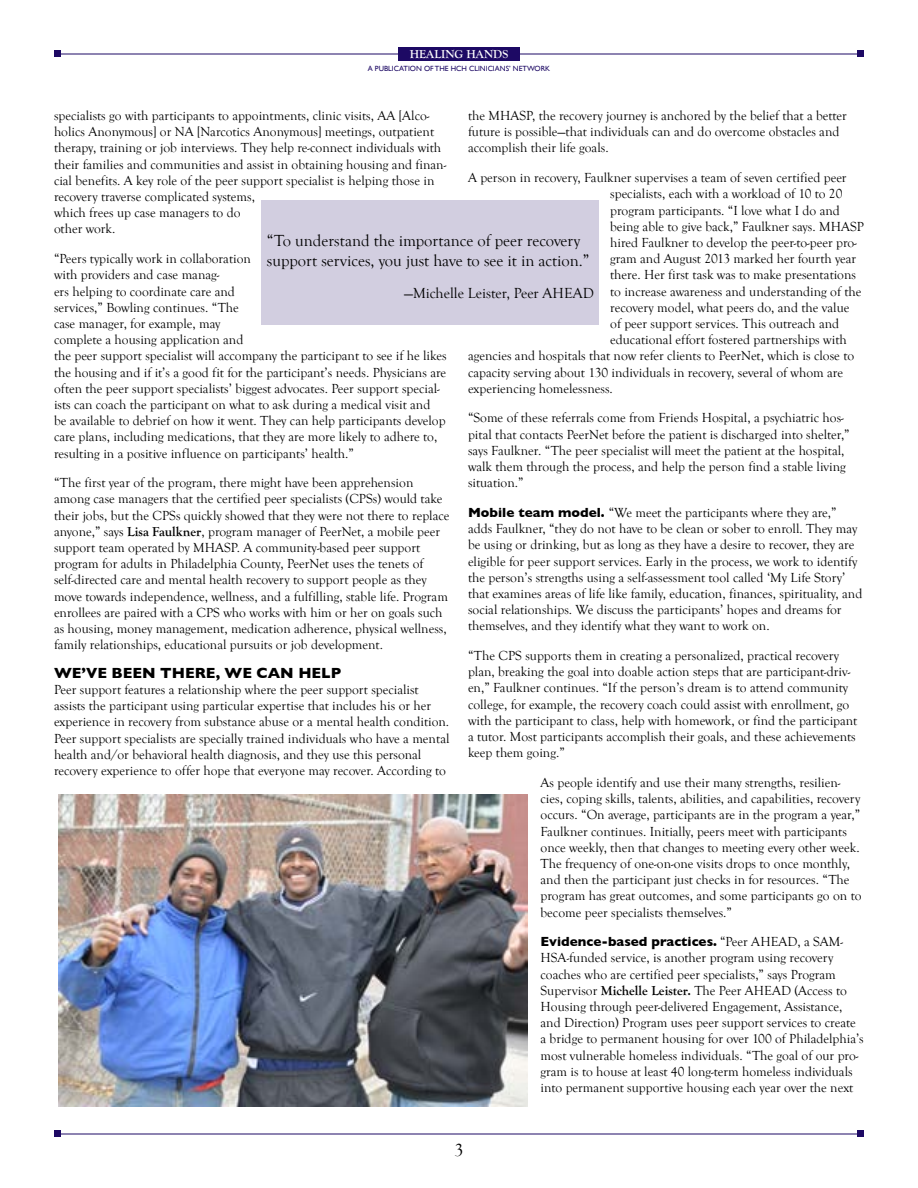
<style>
.page{position:relative;width:918px;height:1188px;background:#fff}
.page>*{position:absolute;margin:0;border:0;box-sizing:border-box;transform-origin:0 0}
.t1{font:18px "Goudy Old Style T";color:#000}
.t2{font:16.5px/19.8px "Goudy Old Style T";color:#000}
.t3{font:15px "Goudy Old Style T";color:#000}
.t4{font:700 15px "Gill Sans";color:#000}
.t5{font:13.5px/16.2px "Goudy Old Style T";color:#000}
.t6{font:700 13.5px "Gill Sans";color:#000}
.t7{font:700 12px "Goudy Old Style T";color:#fff}
.t8{font:7.5px "Gill Sans";color:#1d0964}
.s1{font-family:"Gill Sans";font-weight:700}
.s2{font-family:"Goudy Old Style T";font-weight:400}
.s3{font-weight:700}
</style>
<div class="page">
<hr style="left:54px;top:54px;width:810px;height:1px;background:#1d0964">
<div style="left:54px;top:51px;width:7px;height:6px;background:#1d0964"></div>
<div style="left:857px;top:51px;width:7px;height:6px;background:#1d0964"></div>
<hr style="left:54px;top:1134px;width:810px;height:1px;background:#1d0964">
<div style="left:54px;top:1131px;width:7px;height:6px;background:#1d0964"></div>
<div style="left:857px;top:1131px;width:7px;height:6px;background:#1d0964"></div>
<div style="left:398px;top:47px;width:122px;height:14px;background:#1d0964"></div>
<div style="left:261px;top:201px;width:338px;height:124px;background:#d2cee0"></div>
<img style="left:58px;top:794px;width:470px;height:312px">
<p class="t7" style="left:410px;top:47px;width:100px">Healing Hands</p>
<p class="t8" style="left:368px;top:64px;width:184px">A PUBLICATION OF THE HCH CLINICIANS’ NETWORK</p>
<p class="t5" style="left:468px;top:108px;width:380px">the MHASP, the recovery journey is anchored by the belief that a better future is possible—that individuals can and do overcome obstacles and accomplish their life goals.</p>
<p class="t5" style="left:468px;top:170px;width:380px">A person in recovery, Faulkner supervises a team of seven certified peer</p>
<p class="t5" style="left:610px;top:186px;width:234px">specialists, each with a workload of 10 to 20</p>
<p class="t5" style="left:610px;top:202px;width:231px">program participants. “I love what I do and</p>
<p class="t5" style="left:610px;top:219px;width:255px">being able to give back,” Faulkner says. MHASP</p>
<p class="t5" style="left:610px;top:235px;width:248px">hired Faulkner to develop the peer-to-peer pro-</p>
<p class="t5" style="left:610px;top:251px;width:248px">gram and August 2013 marked her fourth year</p>
<p class="t5" style="left:610px;top:267px;width:247px">there. Her first task was to make presentations</p>
<p class="t5" style="left:610px;top:283px;width:253px">to increase awareness and understanding of the</p>
<p class="t5" style="left:610px;top:300px;width:241px">recovery model, what peers do, and the value</p>
<p class="t5" style="left:610px;top:316px;width:230px">of peer support services. This outreach and</p>
<p class="t5" style="left:610px;top:332px;width:238px">educational effort fostered partnerships with</p>
<p class="t5" style="left:468px;top:348px;width:388px">agencies and hospitals that now refer clients to PeerNet, which is close to</p>
<p class="t5" style="left:468px;top:364px;width:377px">capacity serving about 130 individuals in recovery, several of whom are</p>
<p class="t5" style="left:468px;top:381px;width:146px">experiencing homelessness.</p>
<p class="t5" style="left:468px;top:410px;width:383px">“Some of these referrals come from Friends Hospital, a psychiatric hos&shy;pital that contacts PeerNet before the patient is discharged into shelter,” says Faulkner. “The peer specialist will meet the patient at the hospital, walk them through the process, and help the person find a stable living situation.”</p>
<p class="t5" style="left:468px;top:505px;width:396px"><span class="s1">Mobile team model.</span> “We meet the participants where they are,” adds Faulkner, “they do not have to be clean or sober to enroll. They may be using or drinking, but as long as they have a desire to recover, they are eligible for peer support services. Early in the process, we work to identify the person’s strengths using a self-assessment tool called ‘My Life Story’ that examines areas of life like family, education, finances, spirituality, and social relationships. We discuss the participants’ hopes and dreams for themselves, and they identify what they want to work on.</p>
<p class="t5" style="left:468px;top:648px;width:391px">“The CPS supports them in creating a personalized, practical recovery plan, breaking the goal into doable action steps that are participant-driv&shy;en,” Faulkner continues. “If the person’s dream is to attend community college, for example, the recovery coach could assist with enrollment, go with the participant to class, help with homework, or find the participant a tutor. Most participants accomplish their goals, and these achievements keep them going.”</p>
<p class="t5" style="left:541px;top:775px;width:322px">As people identify and use their many strengths, resilien&shy;cies, coping skills, talents, abilities, and capabilities, recovery occurs. “On average, participants are in the program a year,” Faulkner continues. Initially, peers meet with participants once weekly, then that changes to meeting every other week.<br>The frequency of one-on-one visits drops to once monthly, and then the participant just checks in for resources. “The program has great outcomes, and some participants go on to become peer specialists themselves.”</p>
<p class="t6" style="left:541px;top:934px;width:304px">Evidence-based practices. <span class="s2">“Peer AHEAD, a SAM-</span></p>
<p class="t5" style="left:541px;top:950px;width:325px">HSA-funded service, is another program using recovery coaches who are certified peer specialists,” says Program Supervisor <span class="s3">Michelle Leister.</span> The Peer AHEAD (Access to Housing through peer-delivered Engagement, Assistance, and Direction) Program uses peer support services to create a bridge to permanent housing for over 100 of Philadelphia’s most vulnerable homeless individuals. “The goal of our pro&shy;gram is to house at least 40 long-term homeless individuals into permanent supportive housing each year over the next</p>
<p class="t5" style="left:54px;top:108px;width:394px">specialists go with participants to appointments, clinic visits, AA [Alco&shy;holics Anonymous] or NA [Narcotics Anonymous] meetings, outpatient therapy, training or job interviews. They help re-connect individuals with their families and communities and assist in obtaining housing and finan&shy;cial benefits. A key role of the peer support specialist is helping those in recovery traverse complicated systems,<br>which frees up case managers to do<br>other work.</p>
<p class="t5" style="left:54px;top:251px;width:394px">“Peers typically work in collaboration<br>with providers and case manag-<br>ers helping to coordinate care and<br>services,” Bowling continues. “The<br>case manager, for example, may<br>complete a housing application and<br>the peer support specialist will accompany the participant to see if he likes the housing and if it’s a good fit for the participant’s needs. Physicians are often the peer support specialists’ biggest advocates. Peer support special&shy;ists can coach the participant on what to ask during a medical visit and<br>be available to debrief on how it went. They can help participants develop care plans, including medications, that they are more likely to adhere to, resulting in a positive influence on participants’ health.”</p>
<p class="t5" style="left:54px;top:475px;width:397px">“The first year of the program, there might have been apprehension among case managers that the certified peer specialists (CPSs) would take their jobs, but the CPSs quickly showed that they were not there to replace anyone,” says <span class="s3">Lisa Faulkner</span>, program manager of PeerNet, a mobile peer support team operated by MHASP. A community-based peer support program for adults in Philadelphia County, PeerNet uses the tenets of self-directed care and mental health recovery to support people as they move towards independence, wellness, and a fulfilling, stable life. Program enrollees are paired with a CPS who works with him or her on goals such as housing, money management, medication adherence, physical wellness, family relationships, educational pursuits or job development.</p>
<p class="t4" style="left:54px;top:664px;width:287px">We’ve Been There, We Can H elp</p>
<p class="t5" style="left:54px;top:682px;width:397px">Peer support features a relationship where the peer support specialist assists the participant using particular expertise that includes his or her experience in recovery from substance abuse or a mental health condition.<br>Peer support specialists are specially trained individuals who have a mental health and/or behavioral health diagnosis, and they use this personal recovery experience to offer hope that everyone may recover. According to</p>
<p class="t2" style="left:267px;top:231px;width:324px">“To understand the importance of peer recovery support services, you just have to see it in action.”</p>
<p class="t3" style="left:404px;top:285px;width:191px">—Michelle Leister, Peer AHEAD</p>
<h1 class="t1" style="left:454px;top:1141px;width:10px">3</h1>
</div>
